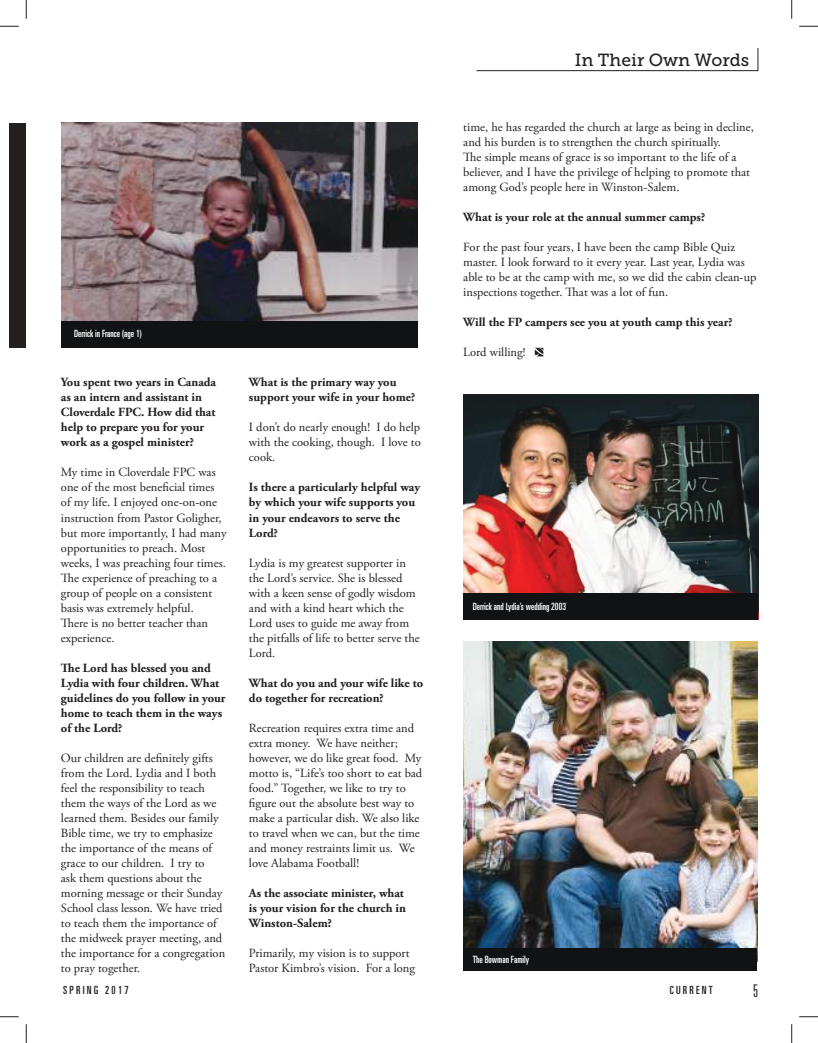
<style>
.page{position:relative;width:818px;height:1043px;background:#fff}
.page>*{position:absolute;margin:0;border:0;box-sizing:border-box;transform-origin:0 0}
.t1{font:17.5px "Museo Slab 500";color:#241f1f}
.t2{font:300 ultra-condensed 17.5px "Univers";color:#241f1f}
.t3{font:12.5px/15px "Adobe Garamond Pro";color:#241f1f}
.t4{font:700 12.5px/15px "Adobe Garamond Pro";color:#241f1f}
.t5{font:ultra-condensed 11.25px "Univers";letter-spacing:.2em;color:#241f1f}
.t6{font:ultra-condensed 10px "Univers";color:#fff}
</style>
<div class="page">
<svg style="left:476px;top:48px;width:282px;height:23px"></svg>
<div style="left:9px;top:123px;width:17px;height:224px;background:#241f1f"></div>
<svg style="left:534px;top:347px;width:9px;height:9px"></svg>
<img style="left:463px;top:394px;width:295px;height:199px">
<div style="left:463px;top:593px;width:295px;height:26px;background:#111213"></div>
<img style="left:463px;top:641px;width:294px;height:307px">
<div style="left:463px;top:948px;width:294px;height:23px;background:#111213"></div>
<img style="left:61px;top:122px;width:356px;height:199px">
<div style="left:61px;top:321px;width:356px;height:26px;background:#111213"></div>
<svg style="left:0;top:25px;width:19px;height:2px"></svg>
<svg style="left:799px;top:25px;width:19px;height:2px"></svg>
<svg style="left:0;top:1016px;width:19px;height:1px"></svg>
<svg style="left:799px;top:1016px;width:19px;height:1px"></svg>
<svg style="left:25px;top:0;width:2px;height:19px"></svg>
<svg style="left:25px;top:1024px;width:2px;height:18px"></svg>
<svg style="left:791px;top:0;width:1px;height:19px"></svg>
<svg style="left:791px;top:1024px;width:1px;height:18px"></svg>
<p class="t6" style="left:74px;top:328px;width:69px">Derrick in France (age 1)</p>
<p class="t4" style="left:61px;top:375px;width:157px">You spent two years in Canada as an intern and assistant in<br>Cloverdale FPC. How did that help to prepare you for your work as a gospel minister?</p>
<p class="t3" style="left:61px;top:465px;width:167px">My time in Cloverdale FPC was one of the most beneficial times of my life. I enjoyed one-on-one instruction from Pastor Goligher, but more importantly, I had many opportunities to preach. Most weeks, I was preaching four times.<br>The experience of preaching to a group of people on a consistent basis was extremely helpful.<br>There is no better teacher than experience.</p>
<p class="t4" style="left:61px;top:660px;width:166px">The Lord has blessed you and<br>Lydia with four children. What guidelines do you follow in your home to teach them in the ways of the Lord?</p>
<p class="t3" style="left:61px;top:750px;width:166px">Our children are definitely gifts from the Lord. Lydia and I both feel the responsibility to teach them the ways of the Lord as we learned them. Besides our family<br>Bible time, we try to emphasize the importance of the means of grace to our children. I try to<br>ask them questions about the morning message or their Sunday<br>School class lesson. We have tried to teach them the importance of the midweek prayer meeting, and the importance for a congregation to pray together.</p>
<p class="t5" style="left:63px;top:984px;width:67px">SPRING 2017</p>
<p class="t4" style="left:249px;top:375px;width:168px">What is the primary way you support your wife in your home?</p>
<p class="t3" style="left:249px;top:420px;width:173px;text-align:justify">I don’t do nearly enough! I do help with the cooking, though. I love to cook.</p>
<p class="t4" style="left:249px;top:480px;width:173px">Is there a particularly helpful way by which your wife supports you in your endeavors to serve the<br>Lord?</p>
<p class="t3" style="left:249px;top:555px;width:172px">Lydia is my greatest supporter in the Lord’s service. She is blessed with a keen sense of godly wisdom and with a kind heart which the<br>Lord uses to guide me away from the pitfalls of life to better serve the<br>Lord.</p>
<p class="t4" style="left:249px;top:675px;width:176px">What do you and your wife like to do together for recreation?</p>
<p class="t3" style="left:249px;top:720px;width:175px">Recreation requires extra time and extra money. We have neither; however, we do like great food. My motto is, “Life’s too short to eat bad food.” Together, we like to try to figure out the absolute best way to make a particular dish. We also like to travel when we can, but the time and money restraints limit us. We love Alabama Football!</p>
<p class="t4" style="left:249px;top:885px;width:158px">As the associate minister, what is your vision for the church in<br>Winston-Salem?</p>
<p class="t3" style="left:249px;top:945px;width:167px">Primarily, my vision is to support<br>Pastor Kimbro’s vision. For a long</p>
<h1 class="t1" style="left:575px;top:50px;width:176px">In Their Own Words</h1>
<p class="t3" style="left:463px;top:120px;width:292px">time, he has regarded the church at large as being in decline, and his burden is to strengthen the church spiritually.<br>The simple means of grace is so important to the life of a believer, and I have the privilege of helping to promote that among God’s people here in Winston-Salem.</p>
<p class="t4" style="left:463px;top:210px;width:243px">What is your role at the annual summer camps?</p>
<p class="t3" style="left:463px;top:240px;width:294px">For the past four years, I have been the camp Bible Quiz master. I look forward to it every year. Last year, Lydia was able to be at the camp with me, so we did the cabin clean-up inspections together. That was a lot of fun.</p>
<p class="t4" style="left:463px;top:315px;width:271px">Will the FP campers see you at youth camp this year?</p>
<p class="t3" style="left:463px;top:345px;width:64px">Lord willing!</p>
<p class="t6" style="left:472px;top:600px;width:95px">Derrick and Lydia’s wedding 2003</p>
<p class="t6" style="left:472px;top:953px;width:58px">The Bowman Family</p>
<p class="t5" style="left:669px;top:984px;width:45px">CURRENT</p>
<h1 class="t2" style="left:753px;top:981px;width:6px">5</h1>
</div>
